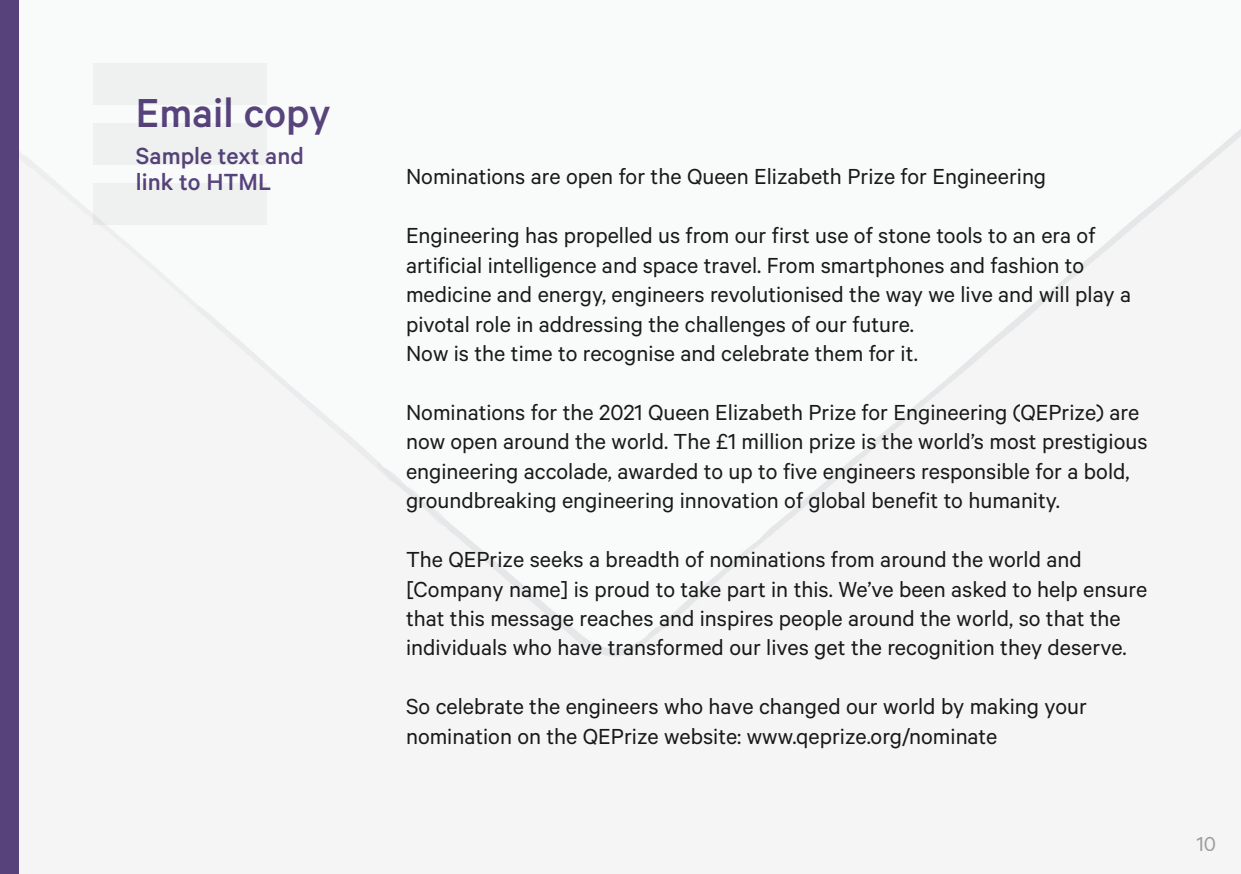
<style>
.page{position:relative;width:1241px;height:874px;background:#fff}
.page>*{position:absolute;margin:0;border:0;box-sizing:border-box;transform-origin:0 0}
.t1{font:500 45.5px "Calibre";color:#58447d}
.t2{font:500 26.25px/26.2px "Calibre";color:#58447d}
.t3{font:24.5px/29.4px "Calibre";color:#000}
.t4{font:22.75px "Calibre";color:#959595}
</style>
<div class="page">
<div style="left:18px;top:0;width:1222px;height:873px;background:#f5f5f5"></div>
<div style="left:93px;top:63px;width:173px;height:41px;background:#eff1f0"></div>
<div style="left:93px;top:123px;width:173px;height:41px;background:#eff1f0"></div>
<div style="left:93px;top:183px;width:173px;height:42px;background:#eff1f0"></div>
<hr style="left:1240px;top:0;width:1px;height:873px;background:#58427c">
<div style="left:0;top:0;width:18px;height:873px;background:#58427c"></div>
<h1 class="t1" style="left:136px;top:86px;width:196px">Email copy</h1>
<p class="t2" style="left:136px;top:142px;width:169px">Sample text and link to HTML</p>
<p class="t3" style="left:406px;top:161px;width:641px">Nominations are open for the Queen Elizabeth Prize for Engineering</p>
<p class="t3" style="left:406px;top:220px;width:726px">Engineering has propelled us from our first use of stone tools to an era of artificial intelligence and space travel. From smartphones and fashion to medicine and energy, engineers revolutionised the way we live and will play a pivotal role in addressing the challenges of our future.<br>Now is the time to recognise and celebrate them for it.</p>
<p class="t3" style="left:406px;top:396px;width:742px">Nominations for the 2021 Queen Elizabeth Prize for Engineering (QEPrize) are now open around the world. The £1 million prize is the world’s most prestigious engineering accolade, awarded to up to five engineers responsible for a bold, groundbreaking engineering innovation of global benefit to humanity.</p>
<p class="t3" style="left:406px;top:543px;width:742px">The QEPrize seeks a breadth of nominations from around the world and [Company name] is proud to take part in this. We’ve been asked to help ensure that this message reaches and inspires people around the world, so that the individuals who have transformed our lives get the recognition they deserve.</p>
<p class="t3" style="left:406px;top:690px;width:682px">So celebrate the engineers who have changed our world by making your nomination on the QEPrize website: www.qeprize.org/nominate</p>
<p class="t4" style="left:1196px;top:829px;width:21px">10</p>
</div>
